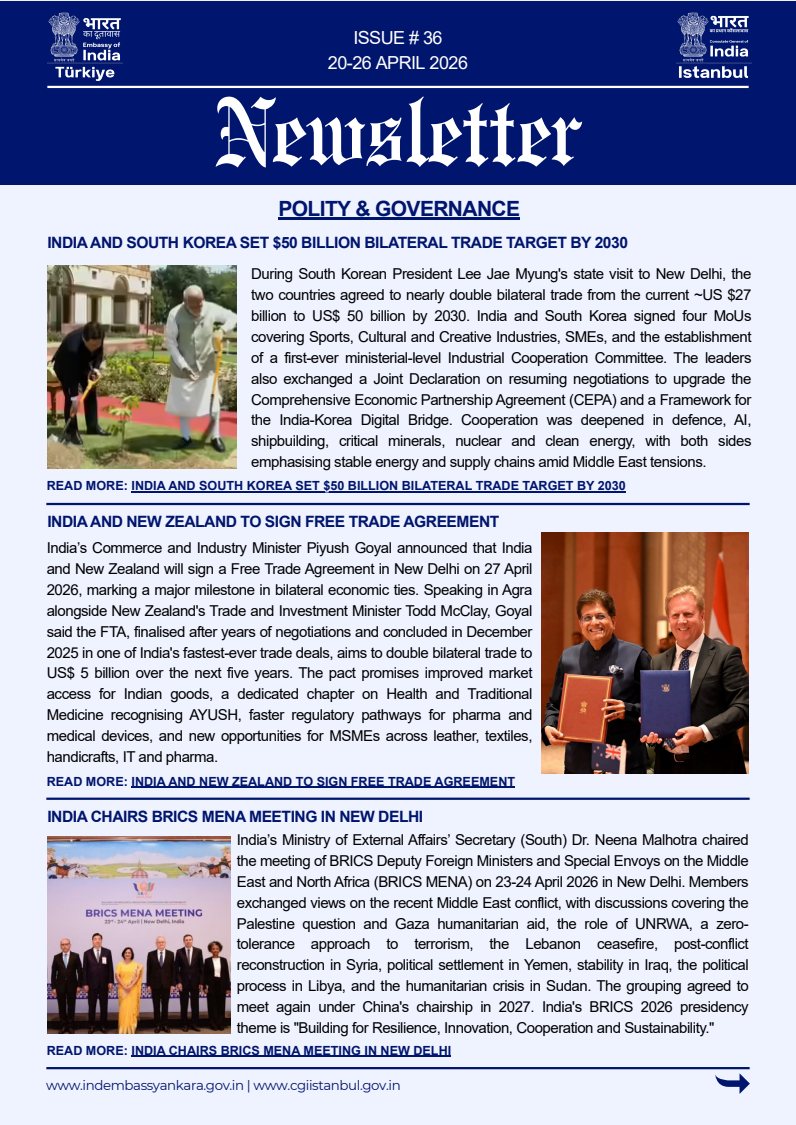
<style>
.page{position:relative;width:796px;height:1125px;background:#fff}
.page>*{position:absolute;margin:0;border:0;box-sizing:border-box;transform-origin:0 0}
.t1{font:96.06px "Engravers Old English BT";letter-spacing:-.02em;color:#fff}
.t2{font:700 21px "Arial";letter-spacing:-.03em;color:#00156d}
.t3{font:18px "Arial";letter-spacing:-.03em;color:#fff}
.t4{font:700 15.6px "Arial";letter-spacing:-.03em;color:#00156d}
.t5{font:15px/20.9px "Arial";letter-spacing:-.03em;color:#000;text-align:justify}
.t6{font:13.35px "Montserrat";letter-spacing:-.03em;color:#00156d}
.t7{font:700 12.6px "Arial";color:#00156d}
</style>
<div class="page">
<div style="left:0;top:0;width:795px;height:1125px;background:#eff2ff"></div>
<div style="left:0;top:1px;width:795px;height:184px;background:#00156d"></div>
<hr style="left:47px;top:86px;width:701px;height:2px;background:#fff">
<img style="left:47px;top:12px;width:75px;height:69px">
<img style="left:676px;top:12px;width:74px;height:66px">
<hr style="left:46px;top:503px;width:703px;height:2px;background:#00156d">
<hr style="left:46px;top:1067px;width:703px;height:2px;background:#00156d">
<svg style="left:715px;top:1073px;width:34px;height:21px"></svg>
<hr style="left:46px;top:798px;width:703px;height:2px;background:#00156d">
<img style="left:47px;top:265px;width:190px;height:203px">
<img style="left:541px;top:532px;width:207px;height:242px">
<img style="left:48px;top:836px;width:182px;height:197px">
<hr style="left:131px;top:786px;width:384px;height:2px;background:#00156d">
<hr style="left:278px;top:217px;width:241px;height:2px;background:#00156d">
<hr style="left:131px;top:491px;width:494px;height:1px;background:#00156d">
<hr style="left:131px;top:1056px;width:320px;height:1px;background:#00156d">
<p class="t3" style="left:353px;top:28px;width:91px">ISSUE # 36</p>
<p class="t3" style="left:328px;top:53px;width:141px">20-26 APRIL 2026</p>
<p class="t1" style="left:215px;top:76px;width:367px">Newsletter</p>
<p class="t2" style="left:278px;top:197px;width:243px">POLITY &amp; GOVERNANCE</p>
<p class="t4" style="left:47px;top:234px;width:582px">INDIA AND SOUTH KOREA SET $50 BILLION BILATERAL TRADE TARGET BY 2030</p>
<p class="t5" style="left:251px;top:263px;width:501px">During South Korean President Lee Jae Myung's state visit to New Delhi, the two countries agreed to nearly double bilateral trade from the current ~US $27 billion to US$ 50 billion by 2030. India and South Korea signed four MoUs covering Sports, Cultural and Creative Industries, SMEs, and the establishment of a first-ever ministerial-level Industrial Cooperation Committee. The leaders also exchanged a Joint Declaration on resuming negotiations to upgrade the Comprehensive Economic Partnership Agreement (CEPA) and a Framework for the India-Korea Digital Bridge. Cooperation was deepened in defence, AI, shipbuilding, critical minerals, nuclear and clean energy, with both sides emphasising stable energy and supply chains amid Middle East tensions.</p>
<p class="t7" style="left:47px;top:479px;width:580px">READ MORE: INDIA AND SOUTH KOREA SET $50 BILLION BILATERAL TRADE TARGET BY 2030</p>
<p class="t4" style="left:47px;top:513px;width:453px">INDIA AND NEW ZEALAND TO SIGN FREE TRADE AGREEMENT</p>
<p class="t5" style="left:47px;top:537px;width:487px">India’s Commerce and Industry Minister Piyush Goyal announced that India and New Zealand will sign a Free Trade Agreement in New Delhi on 27 April 2026, marking a major milestone in bilateral economic ties. Speaking in Agra alongside New Zealand's Trade and Investment Minister Todd McClay, Goyal said the FTA, finalised after years of negotiations and concluded in December 2025 in one of India's fastest-ever trade deals, aims to double bilateral trade to US$ 5 billion over the next five years. The pact promises improved market access for Indian goods, a dedicated chapter on Health and Traditional Medicine recognising AYUSH, faster regulatory pathways for pharma and medical devices, and new opportunities for MSMEs across leather, textiles, handicrafts, IT and pharma.</p>
<p class="t7" style="left:47px;top:774px;width:470px">READ MORE: INDIA AND NEW ZEALAND TO SIGN FREE TRADE AGREEMENT</p>
<p class="t4" style="left:47px;top:808px;width:377px">INDIA CHAIRS BRICS MENA MEETING IN NEW DELHI</p>
<p class="t5" style="left:237px;top:829px;width:513px">India’s Ministry of External Affairs’ Secretary (South) Dr. Neena Malhotra chaired the meeting of BRICS Deputy Foreign Ministers and Special Envoys on the Middle East and North Africa (BRICS MENA) on 23-24 April 2026 in New Delhi. Members exchanged views on the recent Middle East conflict, with discussions covering the Palestine question and Gaza humanitarian aid, the role of UNRWA, a zero&shy;tolerance approach to terrorism, the Lebanon ceasefire, post-conflict reconstruction in Syria, political settlement in Yemen, stability in Iraq, the political process in Libya, and the humanitarian crisis in Sudan. The grouping agreed to meet again under China's chairship in 2027. India's BRICS 2026 presidency theme is "Building for Resilience, Innovation, Cooperation and Sustainability."</p>
<p class="t7" style="left:47px;top:1044px;width:406px">READ MORE: INDIA CHAIRS BRICS MENA MEETING IN NEW DELHI</p>
<p class="t6" style="left:46px;top:1077px;width:356px">www.indembassyankara.gov.in | www.cgiistanbul.gov.in</p>
</div>
